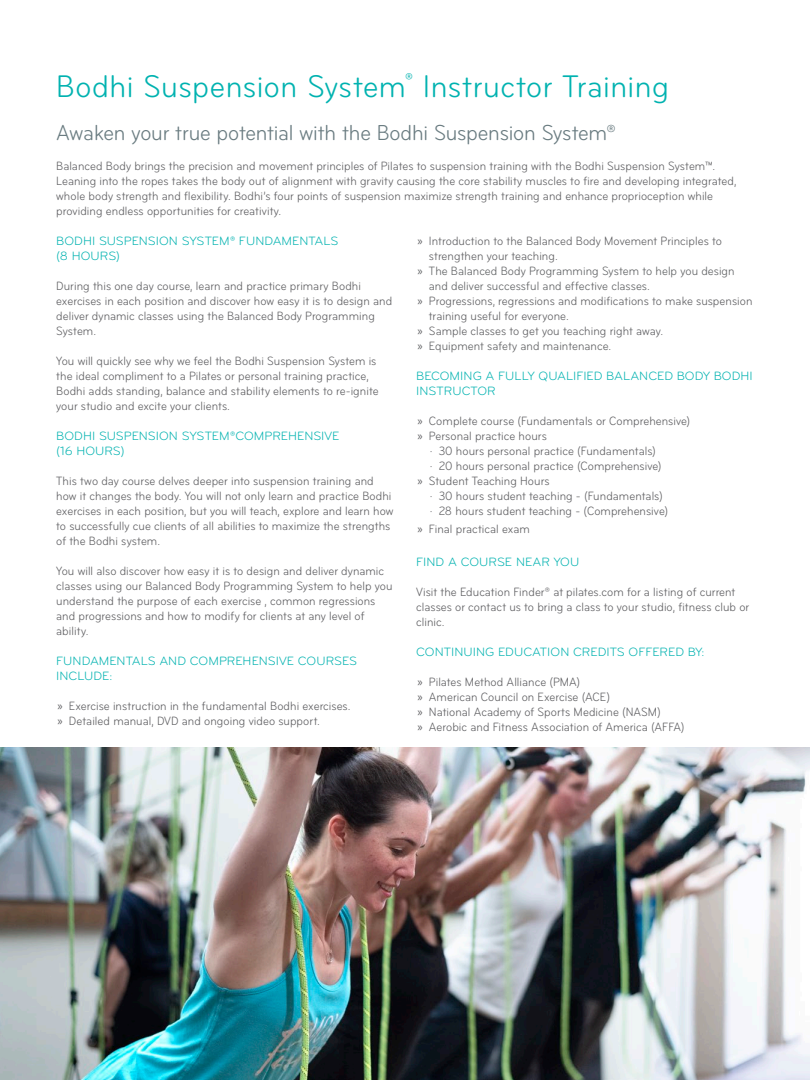
<style>
.page{position:relative;width:810px;height:1080px;background:#fff}
.page>*{position:absolute;margin:0;border:0;box-sizing:border-box;transform-origin:0 0}
.Header_1{font:condensed 32.5px "Bryant";letter-spacing:.015em;color:#00b2b0}
.Intro_Paragraph{font:condensed 22.5px "Bryant";letter-spacing:-.005em;color:#6a7c81}
.Body_Text{font:condensed 12.5px/15px "Bryant";letter-spacing:.005em;color:#5f5f62}
.Header_3{font:12.5px/15px "Bryant Pro";letter-spacing:.005em;color:#00b2b0}
.t1{font:condensed 12.5px/15px "Bryant";letter-spacing:.005em;color:#5f6163}
.Body_Text-2{font:12.5px/15px "Bryant Pro";letter-spacing:.005em;color:#00b2b0}
.t2{font:condensed 12.5px "Bryant";letter-spacing:.005em;color:#5f6062}
.s1{font-family:"Myriad Pro";font-stretch:normal}
</style>
<div class="page">
<img style="left:0;top:748px;width:810px;height:332px">
<p class="Header_1" style="left:56px;top:68px;width:614px">Bodhi Suspension System<sup>®</sup> Instructor Training</p>
<p class="Intro_Paragraph" style="left:56px;top:119px;width:561px">Awaken your true potential with the Bodhi Suspension System®</p>
<p class="Body_Text" style="left:56px;top:158px;width:682px">Balanced Body brings the precision and movement principles of Pilates to suspension training with the Bodhi Suspension System™.<br>Leaning into the ropes takes the body out of alignment with gravity causing the core stability muscles to fire and developing integrated, whole body strength and flexibility. Bodhi’s four points of suspension maximize strength training and enhance proprioception while providing endless opportunities for creativity.</p>
<p class="Header_3" style="left:56px;top:233px;width:284px">BODHI SUSPENSION SYSTEM® FUNDAMENTALS (8 HOURS)</p>
<p class="Body_Text" style="left:56px;top:278px;width:338px">During this one day course, learn and practice primary Bodhi exercises in each position and discover how easy it is to design and deliver dynamic classes using the Balanced Body Programming System.</p>
<p class="Body_Text" style="left:56px;top:353px;width:324px">You will quickly see why we feel the Bodhi Suspension System is the ideal compliment to a Pilates or personal training practice, Bodhi adds standing, balance and stability elements to re-ignite your studio and excite your clients.</p>
<p class="Header_3" style="left:56px;top:428px;width:285px">BODHI SUSPENSION SYSTEM®COMPREHENSIVE (16 HOURS)</p>
<p class="Body_Text" style="left:56px;top:473px;width:339px">This two day course delves deeper into suspension training and how it changes the body. You will not only learn and practice Bodhi exercises in each position, but you will teach, explore and learn how to successfully cue clients of all abilities to maximize the strengths of the Bodhi system.</p>
<p class="Body_Text" style="left:56px;top:563px;width:338px">You will also discover how easy it is to design and deliver dynamic classes using our Balanced Body Programming System to help you understand the purpose of each exercise , common regressions and progressions and how to modify for clients at any level of ability.</p>
<p class="Header_3" style="left:56px;top:653px;width:302px">FUNDAMENTALS AND COMPREHENSIVE COURSES<br>INCLUDE:</p>
<p class="Body_Text" style="left:58px;top:698px;width:295px"><span class="s1">»</span> Exercise instruction in the fundamental Bodhi exercises.</p>
<p class="Body_Text" style="left:58px;top:713px;width:264px"><span class="s1">»</span> Detailed manual, DVD and ongoing video support.</p>
<p class="Body_Text" style="left:429px;top:233px;width:295px;text-indent:-11px"><span class="s1">»</span> Introduction to the Balanced Body Movement Principles to strengthen your teaching.</p>
<p class="t1" style="left:429px;top:263px;width:307px;text-indent:-11px"><span class="s1">»</span> The Balanced Body Programming System to help you design and deliver successful and effective classes.</p>
<p class="Body_Text" style="left:429px;top:293px;width:325px;text-indent:-11px"><span class="s1">»</span> Progressions, regressions and modifications to make suspension training useful for everyone.</p>
<p class="Body_Text" style="left:418px;top:323px;width:247px"><span class="s1">»</span> Sample classes to get you teaching right away.</p>
<p class="t2" style="left:418px;top:338px;width:195px"><span class="s1">»</span> Equipment safety and maintenance.</p>
<p class="Body_Text-2" style="left:416px;top:368px;width:338px">BECOMING A FULLY QUALIFIED BALANCED BODY BODHI<br>INSTRUCTOR</p>
<p class="Body_Text" style="left:418px;top:413px;width:274px"><span class="s1">»</span> Complete course (Fundamentals or Comprehensive)</p>
<p class="Body_Text" style="left:418px;top:428px;width:131px"><span class="s1">»</span> Personal practice hours</p>
<p class="Body_Text" style="left:430px;top:443px;width:228px">· 30 hours personal practice (Fundamentals)</p>
<p class="Body_Text" style="left:430px;top:458px;width:234px">· 20 hours personal practice (Comprehensive)</p>
<p class="Body_Text" style="left:418px;top:473px;width:134px"><span class="s1">»</span> Student Teaching Hours</p>
<p class="Body_Text" style="left:430px;top:488px;width:235px">· 30 hours student teaching - (Fundamentals)</p>
<p class="Body_Text" style="left:430px;top:503px;width:240px">· 28 hours student teaching - (Comprehensive)</p>
<p class="Body_Text" style="left:418px;top:521px;width:114px"><span class="s1">»</span> Final practical exam</p>
<p class="Header_3" style="left:416px;top:554px;width:165px">FIND A COURSE NEAR YOU</p>
<p class="Body_Text" style="left:416px;top:584px;width:335px">Visit the Education Finder® at pilates.com for a listing of current classes or contact us to bring a class to your studio, fitness club or clinic.</p>
<p class="Header_3" style="left:416px;top:644px;width:290px">CONTINUING EDUCATION CREDITS OFFERED BY:</p>
<p class="Body_Text" style="left:418px;top:674px;width:164px"><span class="s1">»</span> Pilates Method Alliance (PMA)</p>
<p class="Body_Text" style="left:418px;top:689px;width:194px"><span class="s1">»</span> American Council on Exercise (ACE)</p>
<p class="Body_Text" style="left:418px;top:704px;width:245px"><span class="s1">»</span> National Academy of Sports Medicine (NASM)</p>
<p class="Body_Text" style="left:418px;top:719px;width:269px"><span class="s1">»</span> Aerobic and Fitness Association of America (AFFA)</p>
</div>
